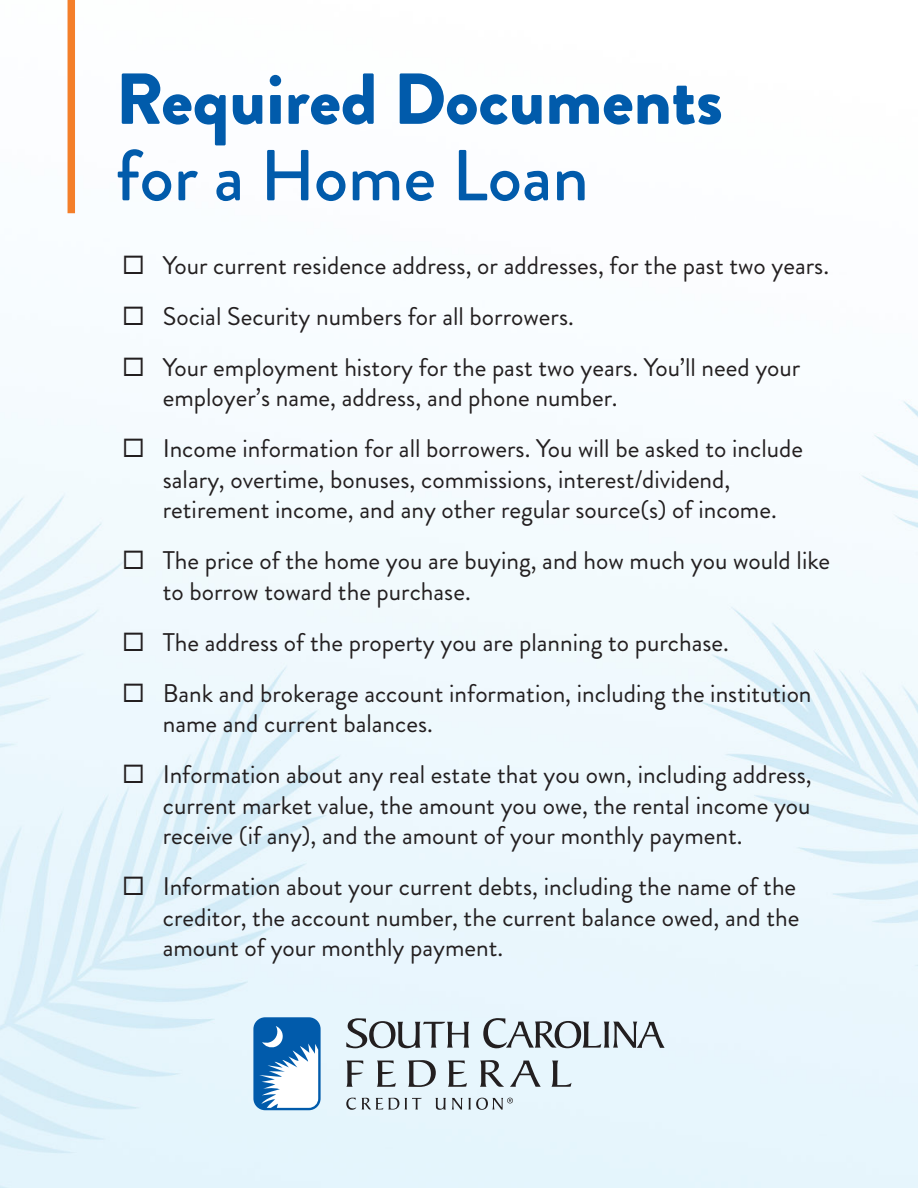
<style>
.page{position:relative;width:918px;height:1188px;background:#fff}
.page>*{position:absolute;margin:0;border:0;box-sizing:border-box;transform-origin:0 0}
.t1{font:900 72px "Brandon Grotesque";color:#015bab}
.t2{font:500 72px "Brandon Grotesque";color:#015bab}
.t3{font:25.5px/30.6px "Brandon Grotesque";color:#231f20}
</style>
<div class="page">
<img style="left:0;top:0;width:918px;height:1188px">
<div style="left:68px;top:0;width:7px;height:213px;background:#f47f2a"></div>
<svg style="left:346px;top:1018px;width:123px;height:30px"></svg>
<svg style="left:483px;top:1018px;width:182px;height:30px"></svg>
<svg style="left:346px;top:1061px;width:17px;height:26px"></svg>
<svg style="left:377px;top:1061px;width:19px;height:26px"></svg>
<svg style="left:408px;top:1060px;width:28px;height:27px"></svg>
<svg style="left:448px;top:1061px;width:19px;height:26px"></svg>
<svg style="left:480px;top:1060px;width:24px;height:27px"></svg>
<svg style="left:510px;top:1061px;width:31px;height:26px"></svg>
<svg style="left:551px;top:1061px;width:21px;height:26px"></svg>
<svg style="left:346px;top:1098px;width:10px;height:12px"></svg>
<svg style="left:362px;top:1098px;width:37px;height:12px"></svg>
<svg style="left:405px;top:1098px;width:17px;height:11px"></svg>
<svg style="left:436px;top:1098px;width:10px;height:12px"></svg>
<svg style="left:452px;top:1098px;width:61px;height:12px"></svg>
<svg style="left:253px;top:1017px;width:68px;height:93px"></svg>
<svg style="left:124px;top:255px;width:19px;height:19px"></svg>
<svg style="left:124px;top:306px;width:19px;height:19px"></svg>
<svg style="left:124px;top:357px;width:19px;height:19px"></svg>
<svg style="left:124px;top:438px;width:19px;height:19px"></svg>
<svg style="left:124px;top:551px;width:19px;height:18px"></svg>
<svg style="left:124px;top:632px;width:19px;height:19px"></svg>
<svg style="left:124px;top:683px;width:19px;height:19px"></svg>
<svg style="left:124px;top:764px;width:19px;height:19px"></svg>
<svg style="left:124px;top:876px;width:19px;height:19px"></svg>
<p class="t1" style="left:116px;top:48px;width:609px">Required Documents</p>
<p class="t2" style="left:116px;top:126px;width:475px">for a Home Loan</p>
<p class="t3" style="left:163px;top:250px;width:668px">Your current residence address, or addresses, for the past two years.</p>
<p class="t3" style="left:163px;top:301px;width:413px">Social Security numbers for all borrowers.</p>
<p class="t3" style="left:163px;top:352px;width:639px">Your employment history for the past two years. You’ll need your employer’s name, address, and phone number.</p>
<p class="t3" style="left:163px;top:433px;width:642px">Income information for all borrowers. You will be asked to include salary, overtime, bonuses, commissions, interest/dividend, retirement income, and any other regular source(s) of income.</p>
<p class="t3" style="left:163px;top:546px;width:669px">The price of the home you are buying, and how much you would like to borrow toward the purchase.</p>
<p class="t3" style="left:163px;top:627px;width:568px">The address of the property you are planning to purchase.</p>
<p class="t3" style="left:163px;top:678px;width:650px">Bank and brokerage account information, including the institution name and current balances.</p>
<p class="t3" style="left:163px;top:759px;width:651px;text-align:justify">Information about any real estate that you own, including address, current market value, the amount you owe, the rental income you receive (if any), and the amount of your monthly payment.</p>
<p class="t3" style="left:163px;top:871px;width:638px">Information about your current debts, including the name of the creditor, the account number, the current balance owed, and the amount of your monthly payment.</p>
</div>
